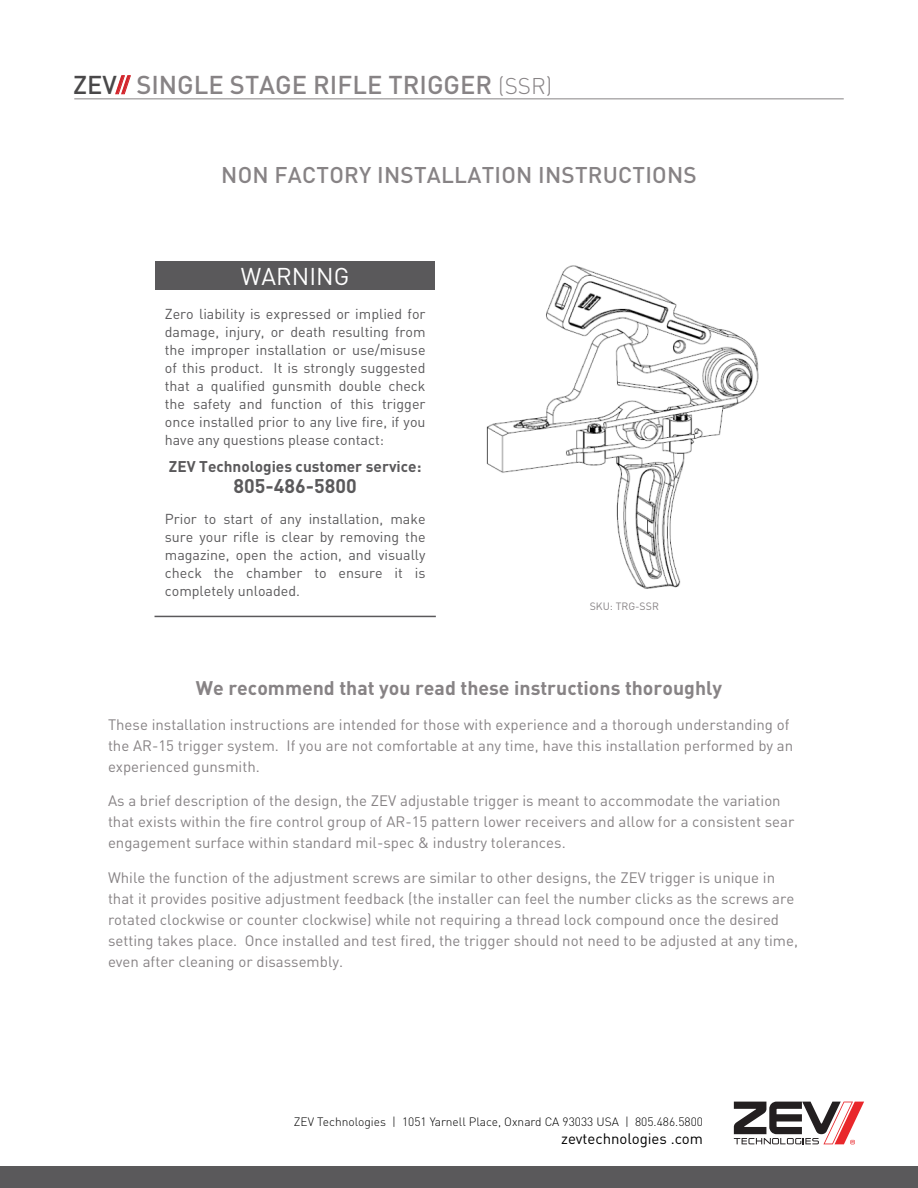
<style>
.page{position:relative;width:918px;height:1188px;background:#fff}
.page>*{position:absolute;margin:0;border:0;box-sizing:border-box;transform-origin:0 0}
.t1{font:500 25.5px "DIN Pro";color:#878385}
.ZEV_details{font:24px "DIN Pro";color:#fff}
.t2{font:500 22.5px "DIN Pro";letter-spacing:.01em;color:#878385}
.ZEV_details-2{font:700 19.65px "DIN Pro";color:#5a595b}
.ZEV_details-3{font:700 19.5px "DIN Pro";color:#878385}
.ZEV_details-4{font:700 15.45px "DIN Pro";color:#5a595b}
.ZEV_details-5{font:15px/21px "DIN Pro";color:#878385}
.t3{font:15px "DIN Pro";color:#000}
.ZEV_details-6{font:14.25px/18px "DIN Pro";color:#5a595b;text-align:justify}
.t4{font:300 12px "DIN Pro";color:#000}
.ZEV_details-7{font:10.5px "DIN Pro";color:#878385}
.s1{color:#494849}
.s2{font-weight:700;font-size:21px;color:#d2232a}
.s3{font-weight:300;font-size:22.5px}
</style>
<div class="page">
<svg style="left:734px;top:1102px;width:130px;height:42px"></svg>
<div style="left:0;top:1166px;width:918px;height:22px;background:#5a595b"></div>
<hr style="left:74px;top:98px;width:770px;height:1px;background:#878385">
<svg style="left:115px;top:75px;width:16px;height:20px"></svg>
<img style="left:486px;top:265px;width:273px;height:324px">
<div style="left:155px;top:261px;width:280px;height:29px;background:#5a595b"></div>
<hr style="left:155px;top:616px;width:281px;height:1px;background:#5a595b">
<h1 class="t1" style="left:73px;top:67px;width:481px"><span class="s1">ZEV</span><span class="s2">//</span> SINGLE STAGE RIFLE TRIGGER <span class="s3">(SSR)</span></h1>
<p class="t2" style="left:221px;top:160px;width:477px">NON FACTORY INSTALLATION INSTRUCTIONS</p>
<p class="ZEV_details" style="left:241px;top:260px;width:110px">WARNING</p>
<p class="ZEV_details-6" style="left:165px;top:304px;width:262px">Zero liability is expressed or implied for damage, injury, or death resulting from the improper installation or use/misuse of this product. It is strongly suggested that a qualified gunsmith double check the safety and function of this trigger once installed prior to any live fire, if you have any questions please contact:</p>
<p class="ZEV_details-4" style="left:169px;top:456px;width:254px">ZEV Technologies customer service:</p>
<p class="ZEV_details-2" style="left:234px;top:473px;width:125px">805-486-5800</p>
<p class="ZEV_details-6" style="left:165px;top:510px;width:262px">Prior to start of any installation, make sure your rifle is clear by removing the magazine, open the action, and visually check the chamber to ensure it is completely unloaded.</p>
<p class="ZEV_details-7" style="left:590px;top:599px;width:71px">SKU: TRG-SSR</p>
<p class="ZEV_details-3" style="left:196px;top:675px;width:528px">We recommend that you read these instructions thoroughly</p>
<p class="ZEV_details-5" style="left:108px;top:713px;width:687px">These installation instructions are intended for those with experience and a thorough understanding of the AR-15 trigger system. If you are not comfortable at any time, have this installation performed by an experienced gunsmith.</p>
<p class="ZEV_details-5" style="left:108px;top:790px;width:688px">As a brief description of the design, the ZEV adjustable trigger is meant to accommodate the variation that exists within the fire control group of AR-15 pattern lower receivers and allow for a consistent sear engagement surface within standard mil-spec &amp; industry tolerances.</p>
<p class="ZEV_details-5" style="left:108px;top:866px;width:691px">While the function of the adjustment screws are similar to other designs, the ZEV trigger is unique in that it provides positive adjustment feedback (the installer can feel the number clicks as the screws are rotated clockwise or counter clockwise) while not requiring a thread lock compound once the desired setting takes place. Once installed and test fired, the trigger should not need to be adjusted at any time, even after cleaning or disassembly.</p>
<p class="t4" style="left:294px;top:1114px;width:411px">ZEV Technologies | 1051 Yarnell Place, Oxnard CA 93033 USA | 805.486.5800</p>
<p class="t3" style="left:561px;top:1128px;width:143px">zevtechnologies .com</p>
</div>
